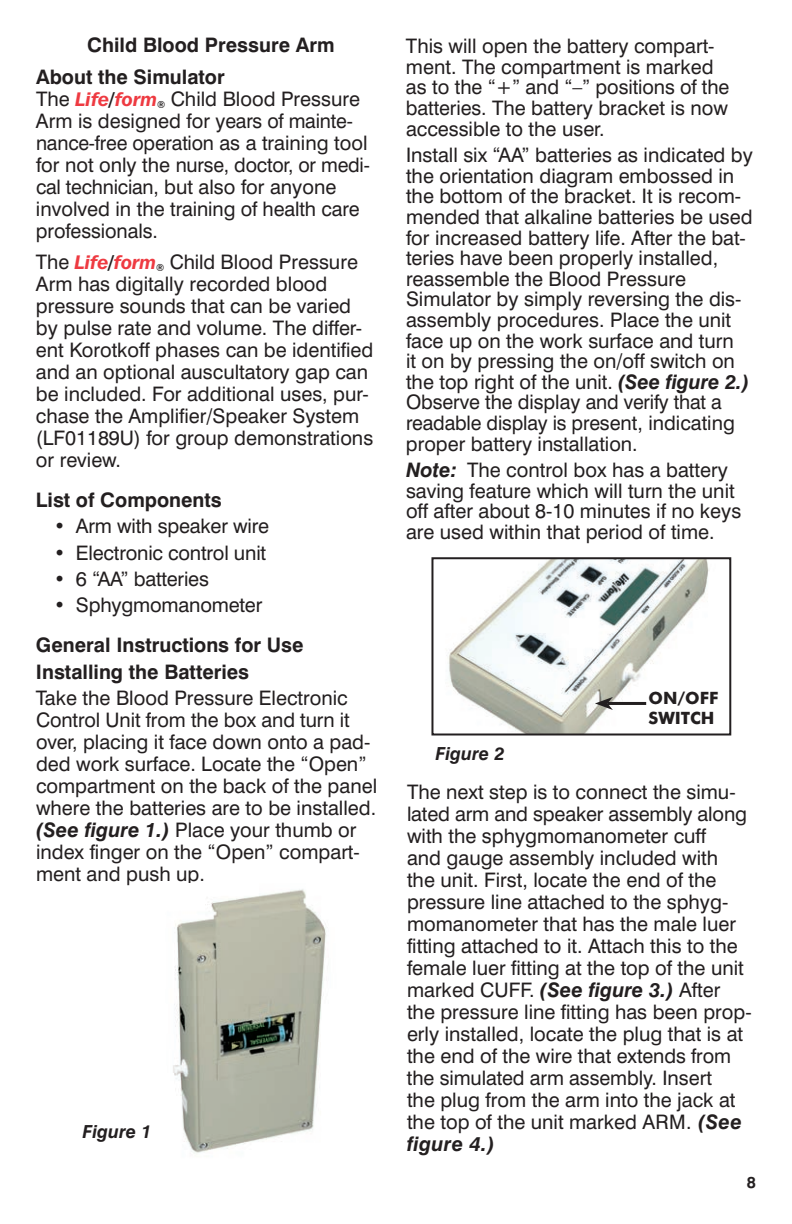
<style>
.page{position:relative;width:792px;height:1224px;background:#fff}
.page>*{position:absolute;margin:0;border:0;box-sizing:border-box;transform-origin:0 0}
.t1{font:20px/22px "Swiss 721 BT";color:#231f20}
.t2{font:700 20px/26.4px "Swiss 721 BT";color:#231f20}
.t3{font:italic 700 18px "Swiss 721 BT";color:#231f20}
.t4{font:700 17px/20px "Futura BT";color:#231f20}
.t5{font:700 16px "Swiss 721 BT";color:#231f20}
.s1{font-weight:700;font-style:italic}
.s2{font-weight:700}
.s3{font-family:"Franklin Gothic IT Cby BT";font-weight:600;font-style:italic;font-size:19.6px;color:#ee3a41}
.s4{font-family:"Franklin Gothic IT Cby BT";font-weight:600;font-style:italic;font-size:19.6px}
.s5{font-family:"Franklin Gothic IT Cby BT";font-weight:600;font-style:italic;font-size:9.8px}
</style>
<div class="page">
<img style="left:449px;top:560px;width:260px;height:173px">
<div style="left:431px;top:557px;width:300px;height:179px;border:2px solid #231f20"></div>
<img style="left:173px;top:889px;width:153px;height:264px">
<hr style="left:607px;top:702px;width:39px;height:3px;background:#231f20">
<svg style="left:595px;top:697px;width:18px;height:13px"></svg>
<p class="t2" style="left:87px;top:32px;width:249px">Child Blood Pressure Arm</p>
<p class="t1" style="left:406px;top:36px;width:325px;line-height:20.6px">This will open the battery compart&shy;ment. The compartment is marked as to the “+” and “–” positions of the batteries. The battery bracket is now accessible to the user.</p>
<p class="t1" style="left:406px;top:145px;width:348px;line-height:20.6px">Install six “AA” batteries as indicated by the orientation diagram embossed in the bottom of the bracket. It is recom&shy;mended that alkaline batteries be used for increased battery life. After the bat&shy;teries have been properly installed, reassemble the Blood Pressure Simulator by simply reversing the dis&shy;assembly procedures. Place the unit face up on the work surface and turn<br>it on by pressing the on/off switch on the top right of the unit. <span class="s1">(See figure 2.)<br></span>Observe the display and verify that a readable display is present, indicating proper battery installation.</p>
<p class="t1" style="left:406px;top:460px;width:337px;line-height:20.6px"><span class="s1">Note:</span> The control box has a battery saving feature which will turn the unit off after about 8-10 minutes if no keys are used within that period of time.</p>
<p class="t1" style="left:36px;top:66px;width:335px"><span class="s2">About the Simulator<br></span>The <span class="s3">Life</span><span class="s4">/</span><span class="s3">form</span><span class="s5">®</span> Child Blood Pressure<br>Arm is designed for years of mainte&shy;nance-free operation as a training tool for not only the nurse, doctor, or medi&shy;cal technician, but also for anyone involved in the training of health care professionals.</p>
<p class="t1" style="left:36px;top:251px;width:339px">The <span class="s3">Life</span><span class="s4">/</span><span class="s3">form</span><span class="s5">®</span> Child Blood Pressure Arm has digitally recorded blood pressure sounds that can be varied by pulse rate and volume. The differ&shy;ent Korotkoff phases can be identified and an optional auscultatory gap can be included. For additional uses, pur&shy;chase the Amplifier/Speaker System (LF01189U) for group demonstrations or review.</p>
<p class="t2" style="left:36px;top:487px;width:187px">List of Components</p>
<p class="t1" style="left:54px;top:515px;width:217px">• Arm with speaker wire</p>
<p class="t1" style="left:54px;top:541px;width:214px">• Electronic control unit</p>
<p class="t1" style="left:54px;top:568px;width:156px">• 6 “AA” batteries</p>
<p class="t1" style="left:54px;top:594px;width:210px">• Sphygmomanometer</p>
<p class="t2" style="left:36px;top:632px;width:269px">General Instructions for Use<br>Installing the Batteries</p>
<p class="t1" style="left:36px;top:687px;width:343px">Take the Blood Pressure Electronic Control Unit from the box and turn it over, placing it face down onto a pad&shy;ded work surface. Locate the “Open” compartment on the back of the panel where the batteries are to be installed. <span class="s1">(See figure 1.)</span> Place your thumb or index finger on the “Open” compart&shy;ment and push up.</p>
<p class="t4" style="left:648px;top:688px;width:71px">ON/OFF<br>SWITCH</p>
<p class="t3" style="left:435px;top:743px;width:71px">Figure 2</p>
<p class="t1" style="left:407px;top:781px;width:346px">The next step is to connect the simu&shy;lated arm and speaker assembly along with the sphygmomanometer cuff<br>and gauge assembly included with<br>the unit. First, locate the end of the pressure line attached to the sphyg&shy;momanometer that has the male luer fitting attached to it. Attach this to the female luer fitting at the top of the unit marked CUFF. <span class="s1">(See figure 3.)</span> After the pressure line fitting has been prop&shy;erly installed, locate the plug that is at the end of the wire that extends from the simulated arm assembly. Insert<br>the plug from the arm into the jack at the top of the unit marked ARM. <span class="s1">(See figure 4.)</span></p>
<p class="t3" style="left:82px;top:1121px;width:71px">Figure 1</p>
<p class="t5" style="left:747px;top:1172px;width:11px">8</p>
</div>
